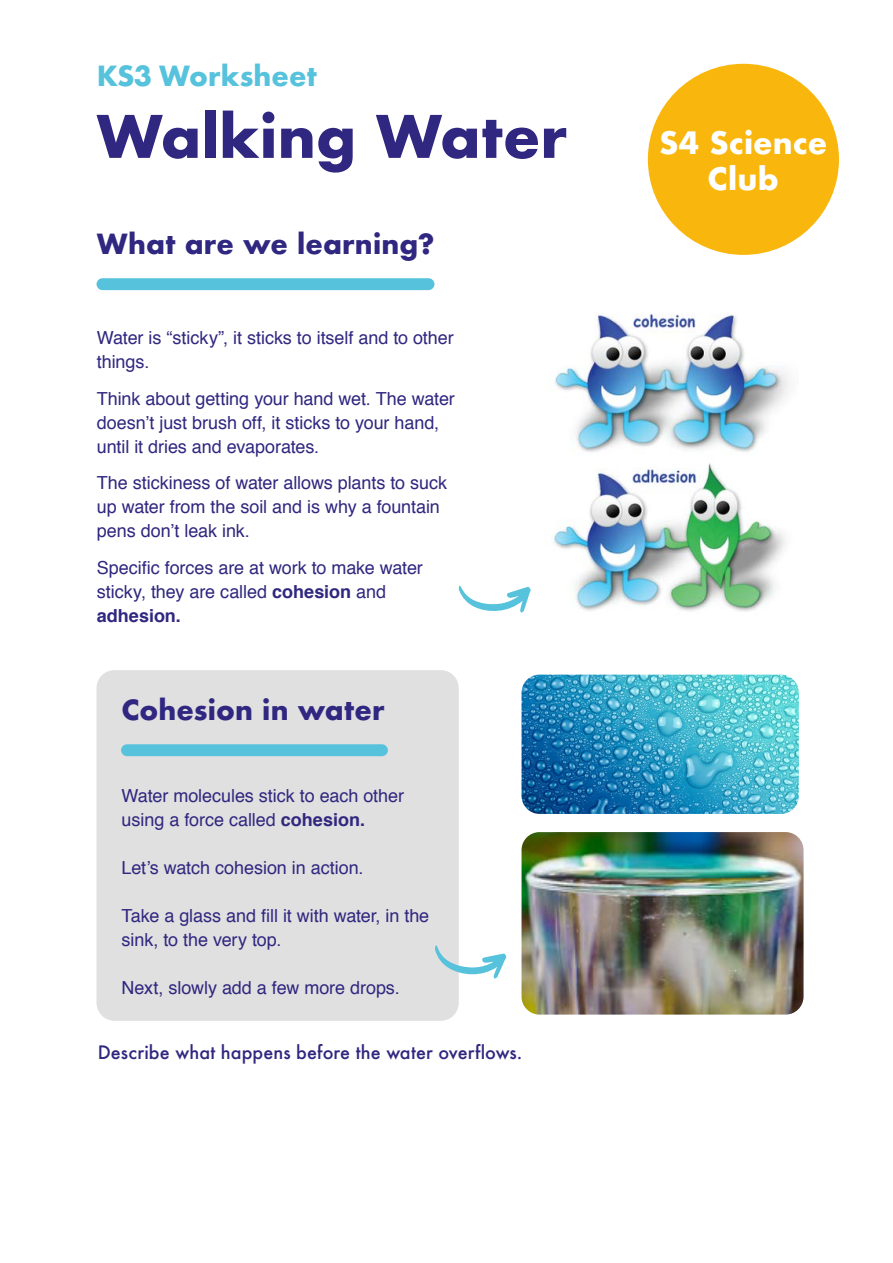
<style>
.page{position:relative;width:893px;height:1263px;background:#fff}
.page>*{position:absolute;margin:0;border:0;box-sizing:border-box;transform-origin:0 0}
.t1{font:700 57px "Futura";letter-spacing:.005em;color:#302780}
.t2{font:700 30px/36px "Futura";letter-spacing:.005em;color:#fff;text-align:center}
.t3{font:700 27px "Futura";letter-spacing:.005em;color:#302780}
.t4{font:700 27px "Futura";letter-spacing:.005em;color:#57c2dc}
.t5{font:18px/24px "Helvetica";letter-spacing:-.005em;color:#30277f}
.t6{font:500 18px "Futura";letter-spacing:.005em;color:#30277f}
.s1{font-weight:700}
</style>
<div class="page">
<div style="left:96px;top:670px;width:363px;height:351px;background:#e0e0e0;border-radius:18px"></div>
<img style="left:521px;top:675px;width:278px;height:139px">
<div style="left:97px;top:278px;width:337px;height:12px;background:#57c2dc;border-radius:6px"></div>
<div style="left:121px;top:744px;width:267px;height:12px;background:#57c2dc;border-radius:6px"></div>
<img style="left:521px;top:832px;width:282px;height:182px">
<svg style="left:435px;top:945px;width:72px;height:33px"></svg>
<img style="left:554px;top:313px;width:235px;height:298px">
<svg style="left:458px;top:585px;width:73px;height:28px"></svg>
<div style="left:648px;top:64px;width:191px;height:191px;background:#f9b60d;border-radius:50%"></div>
<h3 class="t4" style="left:97px;top:56px;width:221px">KS3 Worksheet</h3>
<h1 class="t1" style="left:96px;top:95px;width:472px">Walking Water</h1>
<h3 class="t3" style="left:97px;top:224px;width:339px">What are we learning?</h3>
<p class="t5" style="left:97px;top:326px;width:358px">Water is “sticky”, it sticks to itself and to other things.</p>
<p class="t5" style="left:97px;top:387px;width:359px">Think about getting your hand wet. The water doesn’t just brush off, it sticks to your hand, until it dries and evaporates.</p>
<p class="t5" style="left:97px;top:472px;width:352px">The stickiness of water allows plants to suck up water from the soil and is why a fountain pens don’t leak ink.</p>
<p class="t5" style="left:97px;top:556px;width:327px">Specific forces are at work to make water sticky, they are called <span class="s1">cohesion</span> and <span class="s1">adhesion.</span></p>
<h3 class="t3" style="left:121px;top:690px;width:265px">Cohesion in water</h3>
<p class="t5" style="left:122px;top:784px;width:284px">Water molecules stick to each other using a force called <span class="s1">cohesion.</span></p>
<p class="t5" style="left:122px;top:856px;width:243px">Let’s watch cohesion in action.</p>
<p class="t5" style="left:122px;top:904px;width:309px">Take a glass and fill it with water, in the sink, to the very top.</p>
<p class="t5" style="left:122px;top:976px;width:280px">Next, slowly add a few more drops.</p>
<p class="t6" style="left:98px;top:1040px;width:426px">Describe what happens before the water overflows.</p>
<h2 class="t2" style="left:659px;top:124px;width:169px">S4 Science<br>Club</h2>
</div>
